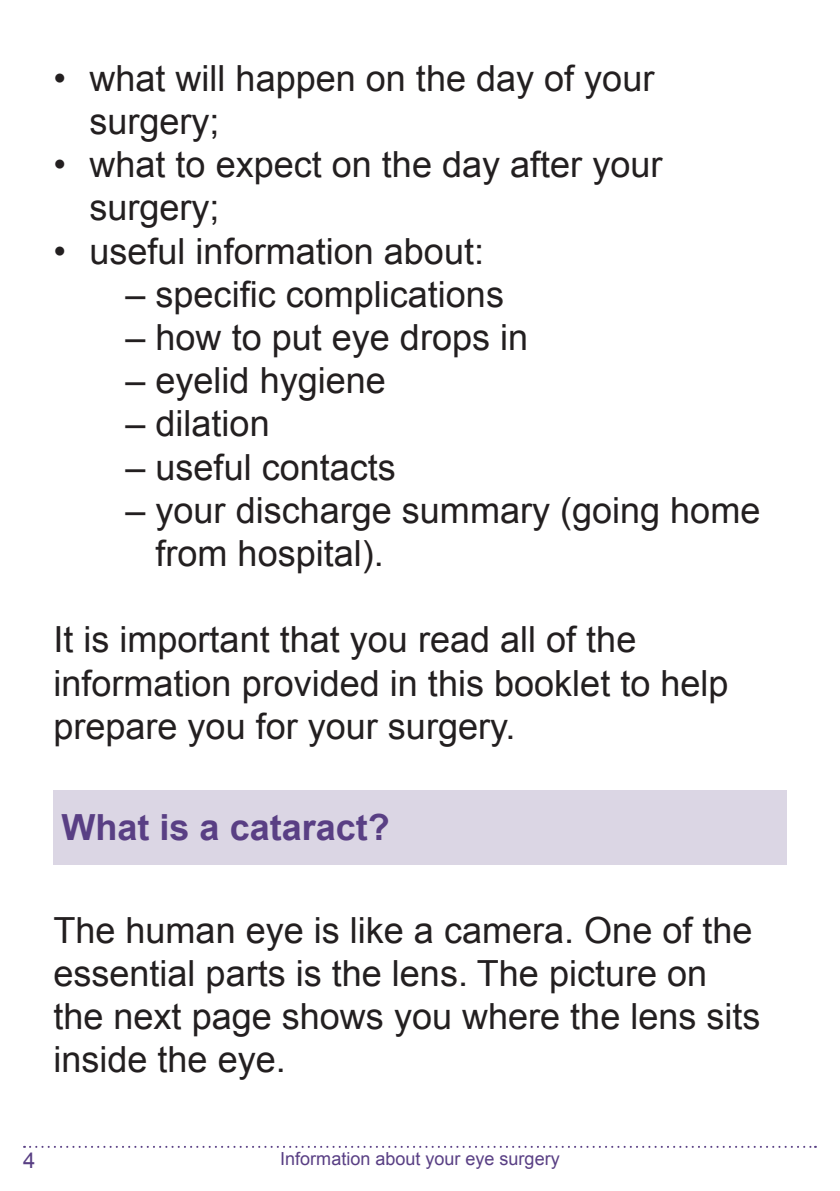
<style>
.page{position:relative;width:840px;height:1191px;background:#fff}
.page>*{position:absolute;margin:0;border:0;box-sizing:border-box;transform-origin:0 0}
.t1{font:36px/43.2px "Arial";color:#231f20}
.t2{font:700 36px "Arial";color:#593f84}
.t3{font:22px "Arial";color:#593f84}
.t4{font:18px "Arial";color:#593f84}
</style>
<div class="page">
<svg style="left:24px;top:1145px;width:791px;height:2px"></svg>
<div style="left:53px;top:790px;width:733px;height:74px;background:#dbd6e4"></div>
<p class="t1" style="left:89px;top:57px;width:566px;text-indent:-36px">• what will happen on the day of your surgery;</p>
<p class="t1" style="left:89px;top:143px;width:574px;text-indent:-36px">• what to expect on the day after your surgery;</p>
<p class="t1" style="left:53px;top:230px;width:432px">• useful information about:</p>
<p class="t1" style="left:125px;top:273px;width:380px">– specific complications</p>
<p class="t1" style="left:125px;top:316px;width:404px">– how to put eye drops in</p>
<p class="t1" style="left:125px;top:359px;width:262px">– eyelid hygiene</p>
<p class="t1" style="left:125px;top:402px;width:146px">– dilation</p>
<p class="t1" style="left:125px;top:446px;width:272px">– useful contacts</p>
<p class="t1" style="left:155px;top:489px;width:606px;text-indent:-30px">– your discharge summary (going home from hospital).</p>
<p class="t1" style="left:53px;top:618px;width:676px">It is important that you read all of the information provided in this booklet to help prepare you for your surgery.</p>
<p class="t2" style="left:61px;top:803px;width:330px">What is a cataract?</p>
<p class="t1" style="left:53px;top:909px;width:708px">The human eye is like a camera. One of the essential parts is the lens. The picture on the next page shows you where the lens sits inside the eye.</p>
<p class="t3" style="left:23px;top:1145px;width:14px">4</p>
<p class="t4" style="left:280px;top:1146px;width:281px">Information about your eye surgery</p>
</div>
